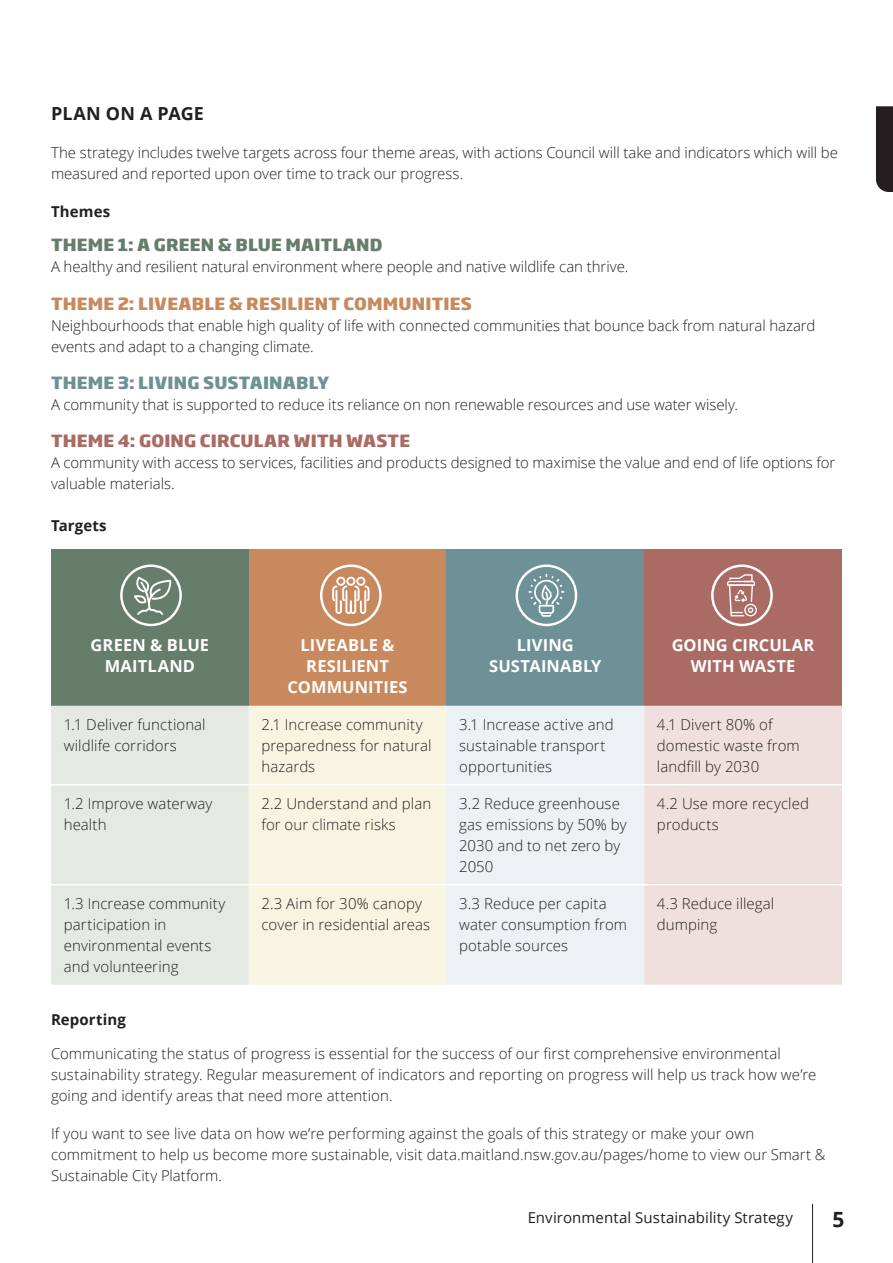
<style>
.page{position:relative;width:893px;height:1263px;background:#fff}
.page>*{position:absolute;margin:0;border:0;box-sizing:border-box;transform-origin:0 0}
.t1{font:700 21px "Open Sans";color:#231f20}
.SUB_HEADER{font:700 18px "Open Sans";letter-spacing:.01em;color:#231f20}
.Table_header{font:700 16.5px/21px "Open Sans";letter-spacing:.005em;color:#fff;text-align:center}
.Heading{font:800 16.5px "Soho Gothic Std";letter-spacing:.01em;color:#c9895e}
.Heading-2{font:800 16.5px "Soho Gothic Std";letter-spacing:.01em;color:#aa6b64}
.Heading-3{font:800 16.5px "Soho Gothic Std";letter-spacing:.015em;color:#677d6b}
.Body_Copy{font:800 16.5px "Soho Gothic Std";letter-spacing:.01em;color:#6e9198}
.Body_Copy-2{font:300 15px/21px "Open Sans";color:#231f20}
.t2{font:15px "Open Sans";letter-spacing:.005em;color:#231f20}
.SUB_2{font:700 15px "Open Sans";letter-spacing:.005em;color:#231f20}
</style>
<div class="page">
<div style="left:51px;top:549px;width:198px;height:157px;background:#677d6b"></div>
<div style="left:249px;top:549px;width:197px;height:157px;background:#c9895e"></div>
<div style="left:446px;top:549px;width:198px;height:157px;background:#6e9198"></div>
<div style="left:644px;top:549px;width:198px;height:157px;background:#aa6b64"></div>
<div style="left:51px;top:706px;width:198px;height:279px;background:#e5e9e4"></div>
<div style="left:249px;top:706px;width:197px;height:279px;background:#f9f4e1"></div>
<div style="left:446px;top:706px;width:198px;height:279px;background:#ecf2f3"></div>
<div style="left:644px;top:706px;width:198px;height:279px;background:#efe0dd"></div>
<hr style="left:51px;top:784px;width:198px;height:1px;background:#fff">
<hr style="left:249px;top:784px;width:197px;height:1px;background:#fff">
<hr style="left:446px;top:784px;width:198px;height:1px;background:#fff">
<hr style="left:644px;top:784px;width:198px;height:1px;background:#fff">
<hr style="left:51px;top:884px;width:198px;height:1px;background:#fff">
<hr style="left:249px;top:884px;width:197px;height:1px;background:#fff">
<hr style="left:446px;top:884px;width:198px;height:1px;background:#fff">
<hr style="left:644px;top:884px;width:198px;height:1px;background:#fff">
<div style="left:711px;top:564px;width:62px;height:62px;border:2px solid #fff;border-radius:50%"></div>
<svg style="left:727px;top:574px;width:30px;height:42px"></svg>
<div style="left:516px;top:564px;width:61px;height:62px;border:2px solid #fff;border-radius:50%"></div>
<svg style="left:528px;top:574px;width:36px;height:43px"></svg>
<div style="left:320px;top:564px;width:62px;height:62px;border:2px solid #fff;border-radius:50%"></div>
<svg style="left:332px;top:576px;width:38px;height:38px"></svg>
<div style="left:120px;top:564px;width:62px;height:62px;border:2px solid #fff;border-radius:50%"></div>
<svg style="left:134px;top:575px;width:38px;height:42px"></svg>
<hr style="left:812px;top:1204px;width:1px;height:59px;background:#231f20">
<svg style="left:876px;top:106px;width:17px;height:86px"></svg>
<p class="SUB_HEADER" style="left:51px;top:101px;width:155px">PLAN ON A PAGE</p>
<p class="Body_Copy-2" style="left:51px;top:142px;width:788px">The strategy includes twelve targets across four theme areas, with actions Council will take and indicators which will be measured and reported upon over time to track our progress.</p>
<p class="SUB_2" style="left:51px;top:201px;width:61px">Themes</p>
<p class="Heading-3" style="left:51px;top:234px;width:333px">THEME 1: A GREEN &amp; BLUE MAITLAND</p>
<p class="Body_Copy-2" style="left:51px;top:256px;width:579px">A healthy and resilient natural environment where people and native wildlife can thrive.</p>
<p class="Heading" style="left:51px;top:293px;width:422px">THEME 2: LIVEABLE &amp; RESILIENT COMMUNITIES</p>
<p class="Body_Copy-2" style="left:51px;top:315px;width:766px">Neighbourhoods that enable high quality of life with connected communities that bounce back from natural hazard events and adapt to a changing climate.</p>
<p class="Body_Copy" style="left:51px;top:372px;width:280px">THEME 3: LIVING SUSTAINABLY</p>
<p class="Body_Copy-2" style="left:51px;top:393px;width:688px">A community that is supported to reduce its reliance on non renewable resources and use water wisely.</p>
<p class="Heading-2" style="left:51px;top:429px;width:361px">THEME 4: GOING CIRCULAR WITH WASTE</p>
<p class="Body_Copy-2" style="left:51px;top:451px;width:786px">A community with access to services, facilities and products designed to maximise the value and end of life options for valuable materials.</p>
<p class="SUB_2" style="left:51px;top:515px;width:57px">Targets</p>
<p class="Table_header" style="left:91px;top:634px;width:120px">GREEN &amp; BLUE<br>MAITLAND</p>
<p class="Table_header" style="left:288px;top:634px;width:122px">LIVEABLE &amp;<br>RESILIENT<br>COMMUNITIES</p>
<p class="Table_header" style="left:489px;top:634px;width:114px">LIVING<br>SUSTAINABLY</p>
<p class="Table_header" style="left:672px;top:634px;width:144px">GOING CIRCULAR<br>WITH WASTE</p>
<p class="Body_Copy-2" style="left:64px;top:714px;width:143px">1.1 Deliver functional wildlife corridors</p>
<p class="Body_Copy-2" style="left:261px;top:714px;width:172px">2.1 Increase community preparedness for natural hazards</p>
<p class="Body_Copy-2" style="left:459px;top:714px;width:156px">3.1 Increase active and sustainable transport opportunities</p>
<p class="Body_Copy-2" style="left:657px;top:714px;width:144px">4.1 Divert 80% of domestic waste from landfill by 2030</p>
<p class="Body_Copy-2" style="left:64px;top:793px;width:150px">1.2 Improve waterway health</p>
<p class="Body_Copy-2" style="left:261px;top:793px;width:171px">2.2 Understand and plan for our climate risks</p>
<p class="Body_Copy-2" style="left:459px;top:793px;width:169px">3.2 Reduce greenhouse gas emissions by 50% by<br>2030 and to net zero by<br>2050</p>
<p class="Body_Copy-2" style="left:657px;top:793px;width:154px">4.2 Use more recycled products</p>
<p class="Body_Copy-2" style="left:64px;top:893px;width:163px">1.3 Increase community participation in environmental events and volunteering</p>
<p class="Body_Copy-2" style="left:261px;top:893px;width:170px">2.3 Aim for 30% canopy cover in residential areas</p>
<p class="Body_Copy-2" style="left:459px;top:893px;width:169px">3.3 Reduce per capita water consumption from potable sources</p>
<p class="Body_Copy-2" style="left:657px;top:893px;width:119px">4.3 Reduce illegal dumping</p>
<p class="SUB_2" style="left:51px;top:1009px;width:76px">Reporting</p>
<p class="Body_Copy-2" style="left:51px;top:1043px;width:767px">Communicating the status of progress is essential for the success of our first comprehensive environmental sustainability strategy. Regular measurement of indicators and reporting on progress will help us track how we’re going and identify areas that need more attention.</p>
<p class="Body_Copy-2" style="left:51px;top:1123px;width:776px">If you want to see live data on how we’re performing against the goals of this strategy or make your own commitment to help us become more sustainable, visit data.maitland.nsw.gov.au/pages/home to view our Smart &amp;<br>Sustainable City Platform.</p>
<p class="t2" style="left:528px;top:1207px;width:267px">Environmental Sustainability Strategy</p>
<h1 class="t1" style="left:832px;top:1205px;width:13px">5</h1>
</div>
